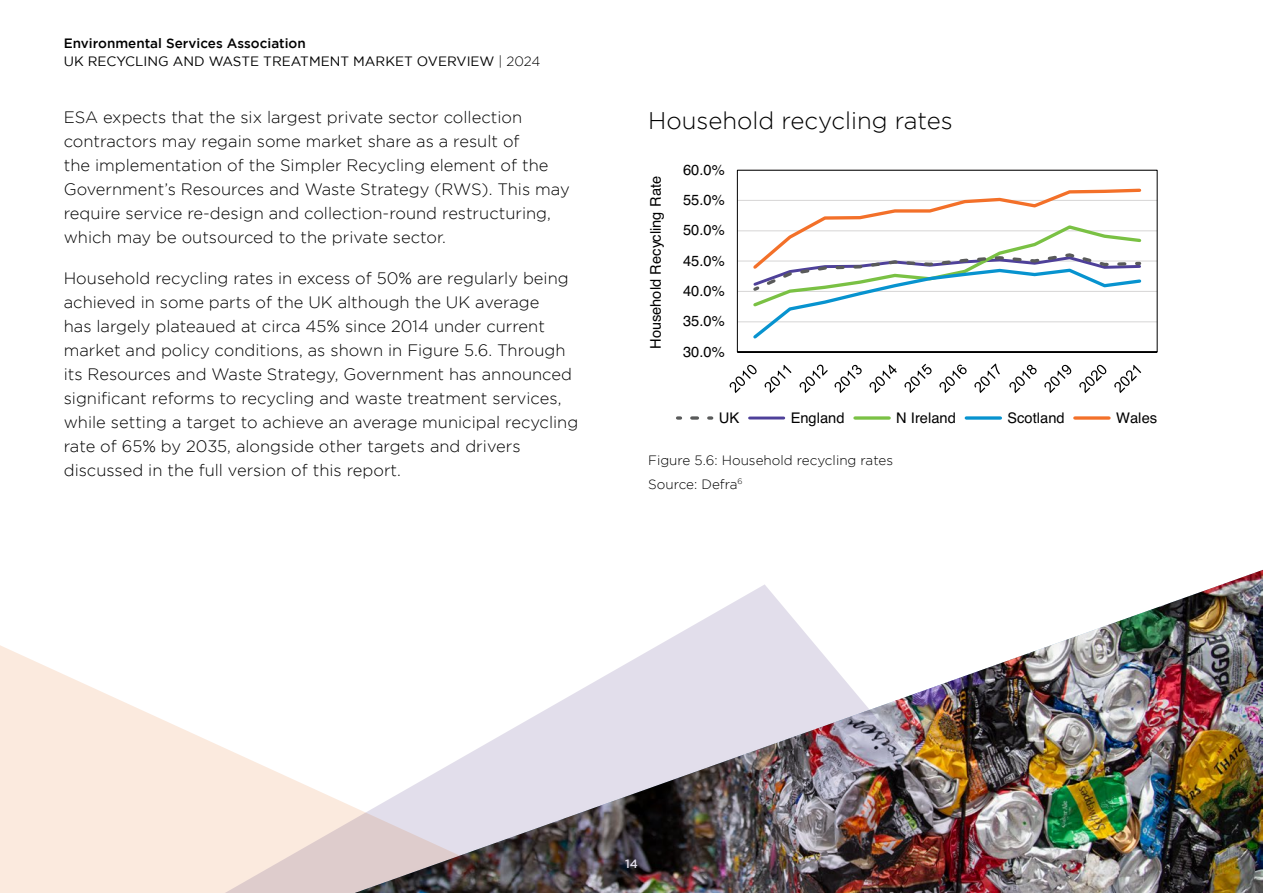
<style>
.page{position:relative;width:1263px;height:893px;background:#fff}
.page>*{position:absolute;margin:0;border:0;box-sizing:border-box;transform-origin:0 0}
.Figure_title{font:300 24px "Gotham";color:#000}
.t1{font:300 16.5px/24px "Gotham";color:#000}
.t2{font:14.7px "Helvetica";color:#000}
.t3{font:13.5px/18px "Gotham";color:#000}
.Figure_number{font:300 13.5px "Gotham";color:#000}
.t4{font:500 12px "Gotham";color:#fff}
.s1{font-weight:500}
.s2{font-weight:300}
</style>
<div class="page">
<svg style="left:0;top:645px;width:154px;height:248px;fill:#fbeade"></svg>
<img style="left:1057px;top:570px;width:206px;height:323px">
<svg style="left:737px;top:170px;width:420px;height:182px"></svg>
<svg style="left:729px;top:365px;width:28px;height:28px"></svg>
<svg style="left:764px;top:365px;width:27px;height:28px"></svg>
<svg style="left:799px;top:365px;width:29px;height:28px"></svg>
<svg style="left:834px;top:365px;width:28px;height:28px"></svg>
<svg style="left:869px;top:364px;width:28px;height:29px"></svg>
<svg style="left:904px;top:364px;width:28px;height:29px"></svg>
<svg style="left:939px;top:365px;width:28px;height:28px"></svg>
<svg style="left:974px;top:363px;width:26px;height:30px"></svg>
<svg style="left:1009px;top:365px;width:27px;height:28px"></svg>
<svg style="left:1044px;top:365px;width:27px;height:28px"></svg>
<svg style="left:1079px;top:365px;width:27px;height:28px"></svg>
<svg style="left:1114px;top:365px;width:27px;height:28px"></svg>
<svg style="left:677px;top:416px;width:3px;height:4px"></svg>
<svg style="left:692px;top:416px;width:7px;height:4px"></svg>
<svg style="left:709px;top:416px;width:3px;height:4px"></svg>
<hr style="left:749px;top:417px;width:35px;height:2px;background:#4e4099">
<svg style="left:855px;top:416px;width:34px;height:4px"></svg>
<svg style="left:966px;top:416px;width:34px;height:4px"></svg>
<svg style="left:1075px;top:416px;width:34px;height:4px"></svg>
<svg style="left:750px;top:187px;width:393px;height:155px"></svg>
<img style="left:154px;top:584px;width:903px;height:309px">
<p class="t3" style="left:64px;top:34px;width:478px"><span class="s1">Environmental Services Association<br></span>UK RECYCLING AND WASTE TREATMENT MARKET OVERVIEW <span class="s2">| 2024</span></p>
<p class="t1" style="left:64px;top:105px;width:507px">ESA expects that the six largest private sector collection contractors may regain some market share as a result of<br>the implementation of the Simpler Recycling element of the Government’s Resources and Waste Strategy (RWS). This may require service re-design and collection-round restructuring, which may be outsourced to the private sector.</p>
<p class="t1" style="left:64px;top:266px;width:516px">Household recycling rates in excess of 50% are regularly being achieved in some parts of the UK although the UK average<br>has largely plateaued at circa 45% since 2014 under current market and policy conditions, as shown in Figure 5.6. Through its Resources and Waste Strategy, Government has announced significant reforms to recycling and waste treatment services, while setting a target to achieve an average municipal recycling rate of 65% by 2035, alongside other targets and drivers discussed in the full version of this report.</p>
<p class="Figure_title" style="left:648px;top:107px;width:306px">Household recycling rates</p>
<p class="t2" style="left:644px;top:349px;width:175px;rotate:-90deg">Household Recycling Rate</p>
<p class="t2" style="left:683px;top:158px;width:43px">60.0%</p>
<p class="t2" style="left:683px;top:189px;width:43px">55.0%</p>
<p class="t2" style="left:683px;top:219px;width:43px">50.0%</p>
<p class="t2" style="left:683px;top:249px;width:43px">45.0%</p>
<p class="t2" style="left:683px;top:280px;width:43px">40.0%</p>
<p class="t2" style="left:683px;top:310px;width:43px">35.0%</p>
<p class="t2" style="left:683px;top:340px;width:43px">30.0%</p>
<p class="t2" style="left:719px;top:406px;width:22px">UK</p>
<p class="t2" style="left:791px;top:406px;width:55px">England</p>
<p class="t2" style="left:896px;top:406px;width:61px">N Ireland</p>
<p class="t2" style="left:1007px;top:406px;width:59px">Scotland</p>
<p class="t2" style="left:1116px;top:406px;width:42px">Wales</p>
<p class="Figure_number" style="left:648px;top:453px;width:246px">Figure 5.6: Household recycling rates</p>
<p class="Figure_number" style="left:648px;top:476px;width:96px">Source: Defra<sup>6</sup></p>
<p class="t4" style="left:625px;top:857px;width:14px">14</p>
</div>
